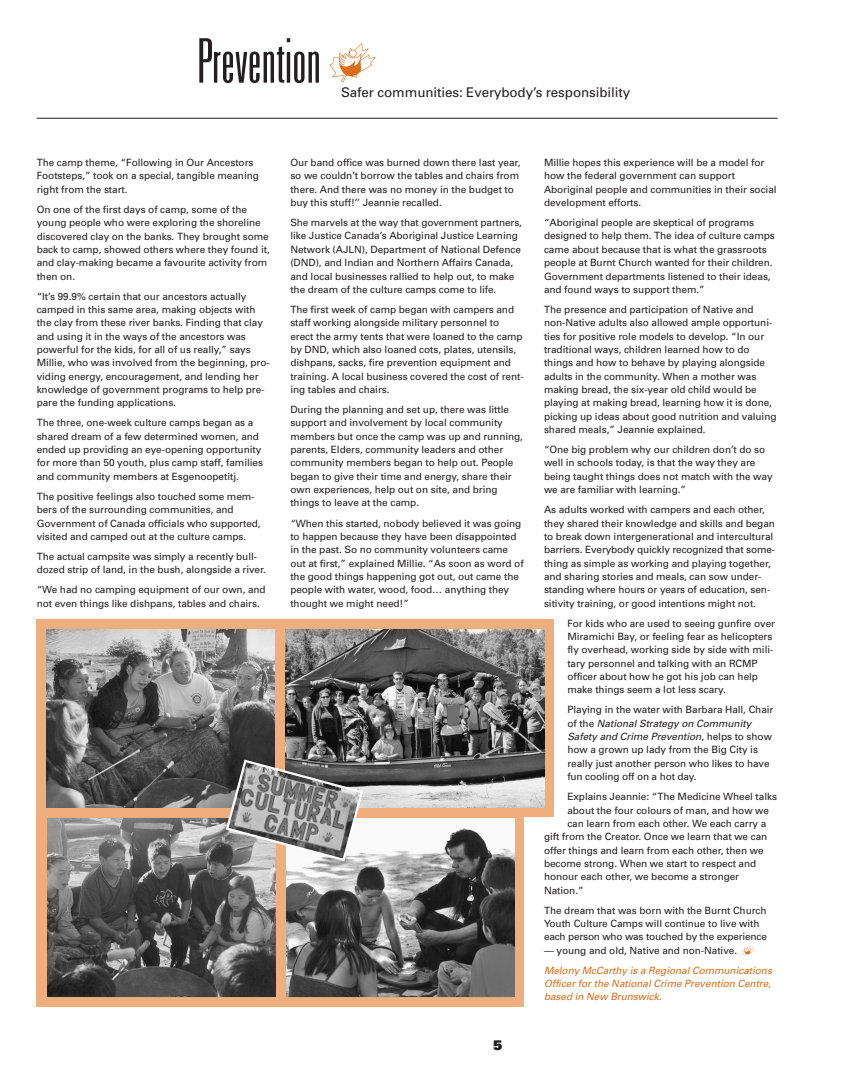
<style>
.page{position:relative;width:855px;height:1080px;background:#fff}
.page>*{position:absolute;margin:0;border:0;box-sizing:border-box;transform-origin:0 0}
.t1{font:66.75px "U49";color:#231f20}
.t2{font:13.38px "Univers";letter-spacing:-.005em;color:#231f20}
.t3{font:900 13.38px "Univers";color:#231f20}
.t4{font:10px/13.4px "Univers";letter-spacing:-.005em;color:#231f20}
.t5{font:italic 10px/13.4px "Univers";letter-spacing:-.005em;color:#db6d1b;text-align:justify}
.s1{font-style:italic}
</style>
<div class="page">
<hr style="left:37px;top:118px;width:741px;height:1px;background:#231f20">
<img style="left:329px;top:43px;width:47px;height:39px">
<svg style="left:742px;top:946px;width:13px;height:10px"></svg>
<div style="left:37px;top:619px;width:487px;height:388px;background:#eeae7d"></div>
<div style="left:282px;top:619px;width:272px;height:198px;background:#eeae7d"></div>
<img style="left:47px;top:818px;width:229px;height:179px">
<img style="left:47px;top:629px;width:228px;height:179px">
<img style="left:287px;top:818px;width:228px;height:179px">
<img style="left:286px;top:629px;width:258px;height:179px">
<svg style="left:224px;top:758px;width:140px;height:105px;background:#939290"></svg>
<h1 class="t1" style="left:197px;top:38px;width:126px">Prevention</h1>
<h2 class="t2" style="left:341px;top:88px;width:291px">Safer communities: Everybody’s responsibility</h2>
<p class="t4" style="left:37px;top:157px;width:224px">The camp theme, “Following in Our Ancestors<br>Footsteps,” took on a special, tangible meaning right from the start.</p>
<p class="t4" style="left:37px;top:203px;width:235px">On one of the first days of camp, some of the young people who were exploring the shoreline discovered clay on the banks. They brought some back to camp, showed others where they found it, and clay-making became a favourite activity from then on.</p>
<p class="t4" style="left:37px;top:290px;width:235px">“It’s 99.9% certain that our ancestors actually camped in this same area, making objects with the clay from these river banks. Finding that clay and using it in the ways of the ancestors was powerful for the kids, for all of us really,” says Millie, who was involved from the beginning, pro&shy;viding energy, encouragement, and lending her knowledge of government programs to help pre&shy;pare the funding applications.</p>
<p class="t4" style="left:37px;top:417px;width:228px">The three, one-week culture camps began as a shared dream of a few determined women, and ended up providing an eye-opening opportunity for more than 50 youth, plus camp staff, families and community members at Esgenoopetitj.</p>
<p class="t4" style="left:37px;top:490px;width:226px">The positive feelings also touched some mem&shy;bers of the surrounding communities, and Government of Canada officials who supported, visited and camped out at the culture camps.</p>
<p class="t4" style="left:37px;top:551px;width:231px">The actual campsite was simply a recently bull&shy;dozed strip of land, in the bush, alongside a river.</p>
<p class="t4" style="left:37px;top:584px;width:231px">“We had no camping equipment of our own, and not even things like dishpans, tables and chairs.</p>
<p class="t4" style="left:290px;top:157px;width:232px">Our band office was burned down there last year, so we couldn’t borrow the tables and chairs from there. And there was no money in the budget to buy this stuff!’’ Jeannie recalled.</p>
<p class="t4" style="left:290px;top:217px;width:233px">She marvels at the way that government partners, like Justice Canada’s Aboriginal Justice Learning Network (AJLN), Department of National Defence (DND), and Indian and Northern Affairs Canada, and local businesses rallied to help out, to make the dream of the culture camps come to life.</p>
<p class="t4" style="left:290px;top:304px;width:235px">The first week of camp began with campers and staff working alongside military personnel to erect the army tents that were loaned to the camp by DND, which also loaned cots, plates, utensils, dishpans, sacks, fire prevention equipment and training. A local business covered the cost of rent&shy;ing tables and chairs.</p>
<p class="t4" style="left:290px;top:404px;width:234px">During the planning and set up, there was little support and involvement by local community members but once the camp was up and running, parents, Elders, community leaders and other community members began to help out. People began to give their time and energy, share their own experiences, help out on site, and bring things to leave at the camp.</p>
<p class="t4" style="left:290px;top:517px;width:235px">“When this started, nobody believed it was going to happen because they have been disappointed in the past. So no community volunteers came out at first,” explained Millie. “As soon as word of the good things happening got out, out came the people with water, wood, food… anything they thought we might need!”</p>
<h2 class="t3" style="left:493px;top:1040px;width:11px">5</h2>
<p class="t4" style="left:544px;top:157px;width:234px">Millie hopes this experience will be a model for how the federal government can support Aboriginal people and communities in their social development efforts.</p>
<p class="t4" style="left:544px;top:217px;width:232px">“Aboriginal people are skeptical of programs designed to help them. The idea of culture camps came about because that is what the grassroots people at Burnt Church wanted for their children.<br>Government departments listened to their ideas, and found ways to support them.”</p>
<p class="t4" style="left:544px;top:304px;width:234px">The presence and participation of Native and non-Native adults also allowed ample opportuni&shy;ties for positive role models to develop. “In our traditional ways, children learned how to do things and how to behave by playing alongside adults in the community. When a mother was making bread, the six-year old child would be playing at making bread, learning how it is done, picking up ideas about good nutrition and valuing shared meals,” Jeannie explained.</p>
<p class="t4" style="left:544px;top:444px;width:230px">“One big problem why our children don’t do so well in schools today, is that the way they are being taught things does not match with the way we are familiar with learning.”</p>
<p class="t4" style="left:544px;top:504px;width:233px">As adults worked with campers and each other, they shared their knowledge and skills and began to break down intergenerational and intercultural barriers. Everybody quickly recognized that some&shy;thing as simple as working and playing together, and sharing stories and meals, can sow under&shy;standing where hours or years of education, sen&shy;sitivity training, or good intentions might not.</p>
<p class="t4" style="left:567px;top:617px;width:209px">For kids who are used to seeing gunfire over Miramichi Bay, or feeling fear as helicopters fly overhead, working side by side with mili&shy;tary personnel and talking with an RCMP officer about how he got his job can help make things seem a lot less scary.</p>
<p class="t4" style="left:567px;top:704px;width:208px">Playing in the water with Barbara Hall, Chair of the <span class="s1">National Strategy on Community Safety and Crime Prevention</span>, helps to show how a grown up lady from the Big City is really just another person who likes to have fun cooling off on a hot day.</p>
<p class="t4" style="left:567px;top:791px;width:211px">Explains Jeannie: “The Medicine Wheel talks</p>
<p class="t4" style="left:567px;top:804px;width:203px">about the four colours of man, and how we</p>
<p class="t4" style="left:567px;top:818px;width:200px">can learn from each other. We each carry a</p>
<p class="t4" style="left:544px;top:831px;width:225px">gift from the Creator. Once we learn that we can</p>
<p class="t4" style="left:544px;top:844px;width:221px">offer things and learn from each other, then we</p>
<p class="t4" style="left:544px;top:858px;width:214px">become strong. When we start to respect and</p>
<p class="t4" style="left:544px;top:871px;width:197px">honour each other, we become a stronger</p>
<p class="t4" style="left:544px;top:884px;width:41px">Nation.”</p>
<p class="t4" style="left:544px;top:904px;width:224px">The dream that was born with the Burnt Church<br>Youth Culture Camps will continue to live with each person who was touched by the experience</p>
<p class="t4" style="left:544px;top:944px;width:195px">— young and old, Native and non-Native.</p>
<p class="t5" style="left:544px;top:964px;width:230px">Melony McCarthy is a Regional Communications Officer for the National Crime Prevention Centre, based in New Brunswick.</p>
</div>
